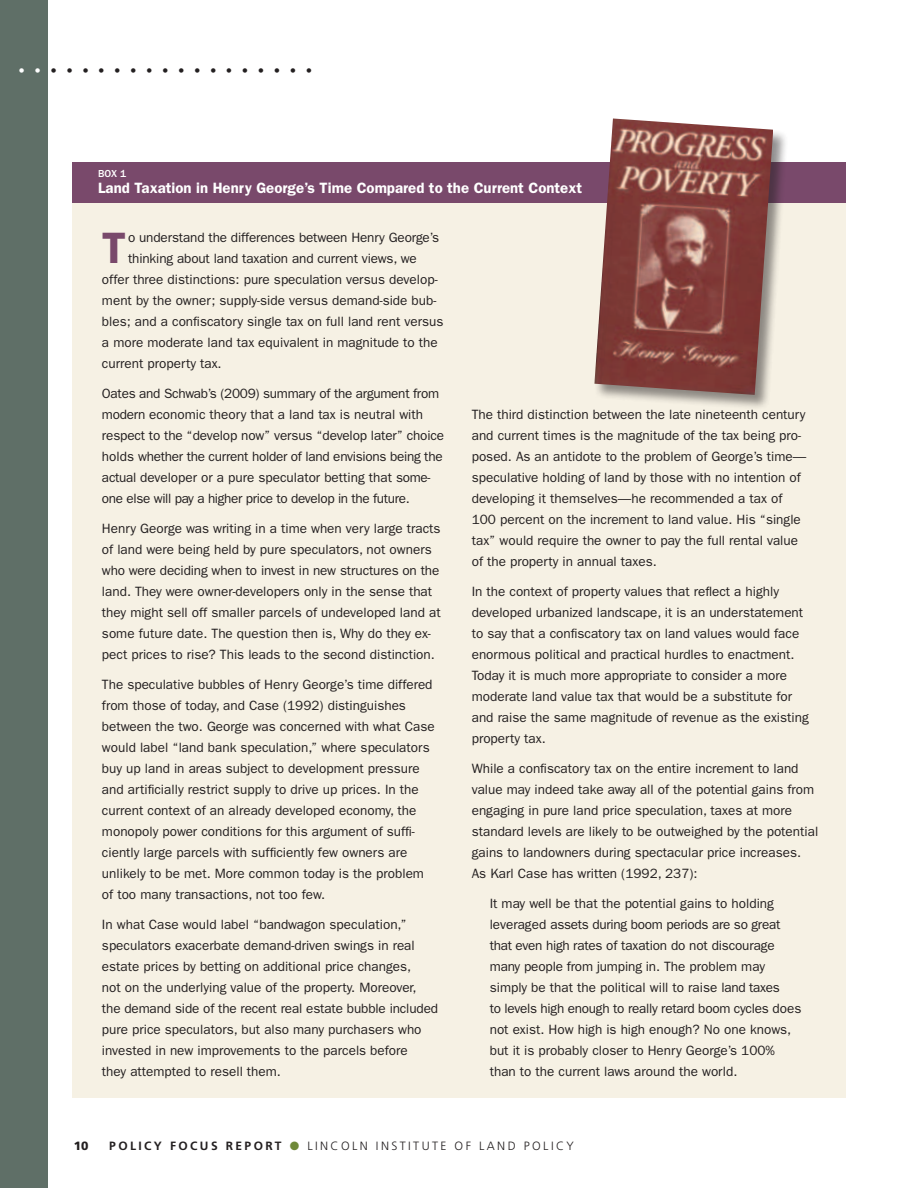
<style>
.page{position:relative;width:918px;height:1188px;background:#fff}
.page>*{position:absolute;margin:0;border:0;box-sizing:border-box;transform-origin:0 0}
.t1{font:600 44.1px "ITC Franklin Gothic Std";color:#79496b}
.t2{font:42px "Baskerville";color:#231f20}
.t3{font:600 15px "ITC Franklin Gothic Std";color:#fff}
.t4{font:13.5px/21px "ITC Franklin Gothic Std";color:#231f20}
.t5{font:13.5px/21px "ITC Franklin Gothic Std";letter-spacing:-.02em;color:#231f20}
.t6{font:300 12px "Frutiger";letter-spacing:.2em;color:#231f20}
.t7{font:900 12px "Frutiger";color:#231f20}
.t8{font:500 10.5px "ITC Franklin Gothic Std";color:#fff}
.s1{color:#fff}
.s2{font-weight:700}
.s3{color:#6f8939}
</style>
<div class="page">
<div style="left:0;top:0;width:47px;height:1188px;background:#5f6f67"></div>
<div style="left:72px;top:164px;width:774px;height:934px;background:#f6f1e4"></div>
<div style="left:72px;top:162px;width:774px;height:40px;background:#79496b"></div>
<div style="left:594px;top:118px;width:194px;height:292px;background:#231f20;opacity:.5"></div>
<img style="left:594px;top:118px;width:179px;height:277px">
<h2 class="t2" style="left:16px;top:34px;width:299px"><span class="s1">. .</span> . . . . . . . . . . . . . . . . .</h2>
<p class="t8" style="left:98px;top:168px;width:30px">Box 1</p>
<p class="t3" style="left:98px;top:179px;width:486px">Land Taxation in Henry George’s Time Compared to the Current Context</p>
<h1 class="t1" style="left:102px;top:222px;width:25px">T</h1>
<p class="t4" style="left:128px;top:227px;width:313px">o understand the differences between Henry George’s</p>
<p class="t4" style="left:128px;top:248px;width:290px">thinking about land taxation and current views, we</p>
<p class="t4" style="left:102px;top:269px;width:337px">offer three distinctions: pure speculation versus develop-</p>
<p class="t4" style="left:102px;top:290px;width:336px">ment by the owner; supply-side versus demand-side bub-</p>
<p class="t4" style="left:102px;top:311px;width:343px">bles; and a confiscatory single tax on full land rent versus</p>
<p class="t4" style="left:102px;top:332px;width:337px">a more moderate land tax equivalent in magnitude to the</p>
<p class="t4" style="left:102px;top:353px;width:121px">current property tax.</p>
<p class="t5" style="left:102px;top:383px;width:344px">Oates and Schwab’s (2009) summary of the argument from modern economic theory that a land tax is neutral with respect to the “develop now” versus “develop later” choice holds whether the current holder of land envisions being the actual developer or a pure speculator betting that some&shy;one else will pay a higher price to develop in the future.</p>
<p class="t4" style="left:102px;top:518px;width:340px">Henry George was writing in a time when very large tracts of land were being held by pure speculators, not owners who were deciding when to invest in new structures on the land. They were owner-developers only in the sense that they might sell off smaller parcels of undeveloped land at some future date. The question then is, Why do they ex&shy;pect prices to rise? This leads to the second distinction.</p>
<p class="t4" style="left:102px;top:674px;width:334px">The speculative bubbles of Henry George’s time differed from those of today, and Case (1992) distinguishes between the two. George was concerned with what Case would label “land bank speculation,” where speculators buy up land in areas subject to development pressure and artificially restrict supply to drive up prices. In the current context of an already developed economy, the monopoly power conditions for this argument of suffi&shy;ciently large parcels with sufficiently few owners are unlikely to be met. More common today is the problem of too many transactions, not too few.</p>
<p class="t4" style="left:102px;top:914px;width:338px">In what Case would label “bandwagon speculation,” speculators exacerbate demand-driven swings in real estate prices by betting on additional price changes,<br>not on the underlying value of the property. Moreover, the demand side of the recent real estate bubble included pure price speculators, but also many purchasers who invested in new improvements to the parcels before<br>they attempted to resell them.</p>
<p class="t4" style="left:472px;top:404px;width:336px">The third distinction between the late nineteenth century and current times is the magnitude of the tax being pro&shy;posed. As an antidote to the problem of George’s time— speculative holding of land by those with no intention of developing it themselves—he recommended a tax of 100 percent on the increment to land value. His “single tax” would require the owner to pay the full rental value of the property in annual taxes.</p>
<p class="t4" style="left:472px;top:581px;width:339px">In the context of property values that reflect a highly developed urbanized landscape, it is an understatement to say that a confiscatory tax on land values would face enormous political and practical hurdles to enactment.<br>Today it is much more appropriate to consider a more moderate land value tax that would be a substitute for and raise the same magnitude of revenue as the existing property tax.</p>
<p class="t4" style="left:472px;top:758px;width:348px">While a confiscatory tax on the entire increment to land value may indeed take away all of the potential gains from engaging in pure land price speculation, taxes at more standard levels are likely to be outweighed by the potential gains to landowners during spectacular price increases.<br>As Karl Case has written (1992, 237):</p>
<p class="t4" style="left:490px;top:893px;width:313px">It may well be that the potential gains to holding leveraged assets during boom periods are so great that even high rates of taxation do not discourage many people from jumping in. The problem may simply be that the political will to raise land taxes<br>to levels high enough to really retard boom cycles does not exist. How high is high enough? No one knows, but it is probably closer to Henry George’s 100% than to the current laws around the world.</p>
<p class="t7" style="left:74px;top:1138px;width:16px">10</p>
<p class="t6" style="left:109px;top:1139px;width:466px"><span class="s2">POLICY FOCUS REPORT</span> <span class="s3">●</span> LINCOLN I NSTITUTE OF LAND POLICY</p>
</div>
